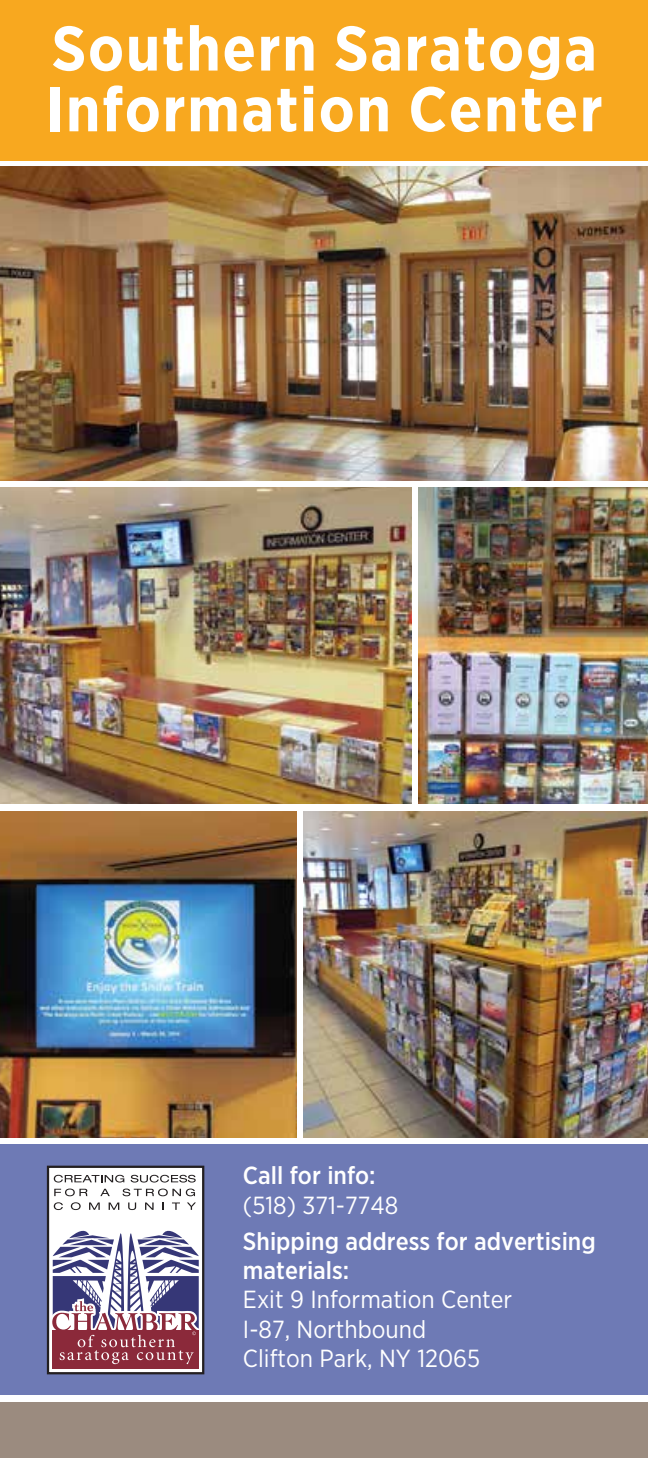
<style>
.page{position:relative;width:648px;height:1458px;background:#fff}
.page>*{position:absolute;margin:0;border:0;box-sizing:border-box;transform-origin:0 0}
.t1{font:700 63px/60.8px "Gotham Narrow";letter-spacing:.025em;color:#fff}
.t2{font:24.75px/29.2px "Gotham Narrow";color:#fff}
.t3{font:500 24.75px/29.2px "Gotham Narrow";color:#fff}
</style>
<div class="page">
<div style="left:0;top:1145px;width:648px;height:250px;background:#6e7ab5"></div>
<div style="left:0;top:0;width:648px;height:161px;background:#f8a81f"></div>
<div style="left:0;top:1403px;width:648px;height:55px;background:#9b8b7f"></div>
<div style="left:48px;top:1167px;width:155px;height:206px;background:#fff"></div>
<div style="left:47px;top:1166px;width:157px;height:208px;border:2px solid #231f20"></div>
<svg style="left:54px;top:1175px;width:70px;height:8px"></svg>
<svg style="left:131px;top:1175px;width:65px;height:8px"></svg>
<svg style="left:54px;top:1189px;width:34px;height:7px"></svg>
<svg style="left:100px;top:1189px;width:10px;height:7px"></svg>
<svg style="left:123px;top:1189px;width:72px;height:7px"></svg>
<svg style="left:54px;top:1202px;width:9px;height:8px"></svg>
<svg style="left:71px;top:1202px;width:10px;height:8px"></svg>
<svg style="left:89px;top:1203px;width:11px;height:7px"></svg>
<svg style="left:109px;top:1203px;width:10px;height:7px"></svg>
<svg style="left:128px;top:1203px;width:8px;height:7px"></svg>
<svg style="left:145px;top:1203px;width:9px;height:7px"></svg>
<svg style="left:172px;top:1203px;width:8px;height:7px"></svg>
<svg style="left:187px;top:1203px;width:9px;height:7px"></svg>
<div style="left:53px;top:1330px;width:146px;height:39px;background:#8b293a"></div>
<svg style="left:52px;top:1230px;width:147px;height:134px"></svg>
<img style="left:0;top:167px;width:648px;height:313px">
<img style="left:0;top:488px;width:412px;height:316px">
<img style="left:418px;top:488px;width:230px;height:316px">
<img style="left:304px;top:811px;width:344px;height:326px">
<img style="left:0;top:811px;width:297px;height:326px">
<h1 class="t1" style="left:46px;top:18px;width:559px">Southern Saratoga<br>Information Center</h1>
<p class="t3" style="left:243px;top:1160px;width:134px">Call for info:</p>
<p class="t2" style="left:243px;top:1190px;width:157px">(518) 371-7748</p>
<p class="t3" style="left:243px;top:1226px;width:354px">Shipping address for advertising materials:</p>
<p class="t2" style="left:243px;top:1285px;width:271px">Exit 9 Information Center<br>I-87, Northbound<br>Clifton Park, NY 12065</p>
</div>
